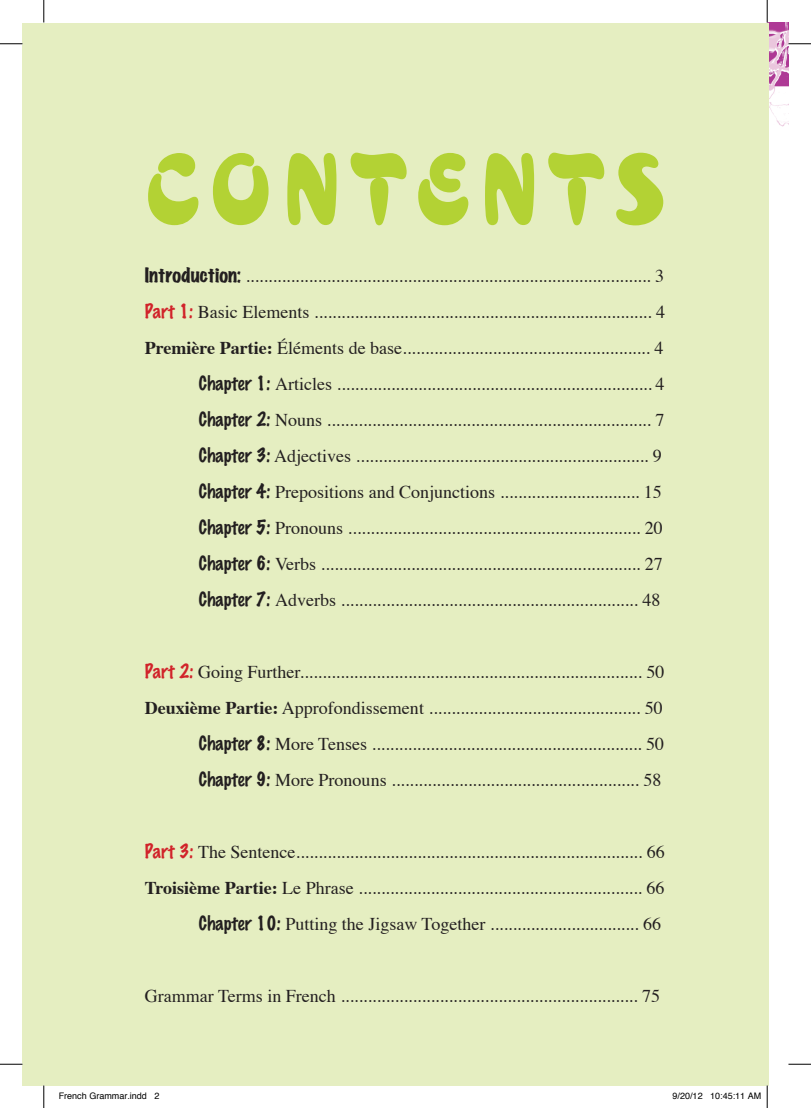
<style>
.page{position:relative;width:811px;height:1108px;background:#fff}
.page>*{position:absolute;margin:0;border:0;box-sizing:border-box;transform-origin:0 0}
.t1{font:105px "Croissant D";letter-spacing:.09em;color:#b3d234}
.t2{font:18px/36px "Times";color:#231f20;text-align:right}
.t3{font:9px "Helvetica";color:#000}
.s1{font-family:"Marker Felt";font-stretch:expanded}
.s2{font-family:"Marker Felt";font-weight:100;color:#d1232a}
.s3{font-weight:700}
.s4{font-family:"Marker Felt";font-weight:100}
</style>
<div class="page">
<img style="left:768px;top:22px;width:20px;height:1063px">
<div style="left:22px;top:22px;width:746px;height:1063px;background:#e5eec1"></div>
<svg style="left:0;top:44px;width:22px;height:1px"></svg>
<svg style="left:788px;top:44px;width:22px;height:1px"></svg>
<svg style="left:0;top:1064px;width:22px;height:1px"></svg>
<svg style="left:788px;top:1064px;width:22px;height:1px"></svg>
<svg style="left:44px;top:0;width:1px;height:22px"></svg>
<svg style="left:44px;top:1085px;width:1px;height:23px"></svg>
<svg style="left:766px;top:0;width:1px;height:22px"></svg>
<svg style="left:710px;top:1085px;width:57px;height:23px"></svg>
<h1 class="t1" style="left:145px;top:128px;width:521px">CONTENTS</h1>
<p class="t2" style="left:145px;top:256px;width:521px"><span class="s1">Introduction:</span> .......................................................................................... 3<br><span class="s2">Part 1:</span> Basic Elements ........................................................................... 4<br><span class="s3">Première Partie:</span> Éléments de base....................................................... 4<br><span class="s4">Chapter 1:</span> Articles ...................................................................... 4<br><span class="s4">Chapter 2:</span> Nouns ........................................................................ 7<br><span class="s4">Chapter 3:</span> Adjectives ................................................................. 9<br><span class="s4">Chapter 4:</span> Prepositions and Conjunctions ............................... 15<br><span class="s4">Chapter 5:</span> Pronouns ................................................................. 20<br><span class="s4">Chapter 6:</span> Verbs ....................................................................... 27<br><span class="s4">Chapter 7:</span> Adverbs .................................................................. 48</p>
<p class="t2" style="left:145px;top:652px;width:521px"><span class="s2">Part 2:</span> Going Further............................................................................ 50<br><span class="s3">Deuxième Partie:</span> Approfondissement ............................................... 50<br><span class="s4">Chapter 8:</span> More Tenses ............................................................ 50<br><span class="s4">Chapter 9:</span> More Pronouns ....................................................... 58</p>
<p class="t2" style="left:145px;top:832px;width:521px"><span class="s2">Part 3:</span> The Sentence............................................................................. 66<br><span class="s3">Troisième Partie:</span> Le Phrase ............................................................... 66<br><span class="s4">Chapter 10:</span> Putting the Jigsaw Together ................................. 66</p>
<p class="t2" style="left:145px;top:976px;width:516px">Grammar Terms in French .................................................................. 75</p>
<p class="t3" style="left:59px;top:1089px;width:102px">French Grammar.indd 2</p>
<p class="t3" style="left:672px;top:1089px;width:90px">9/20/12 10:45:11 AM</p>
</div>
